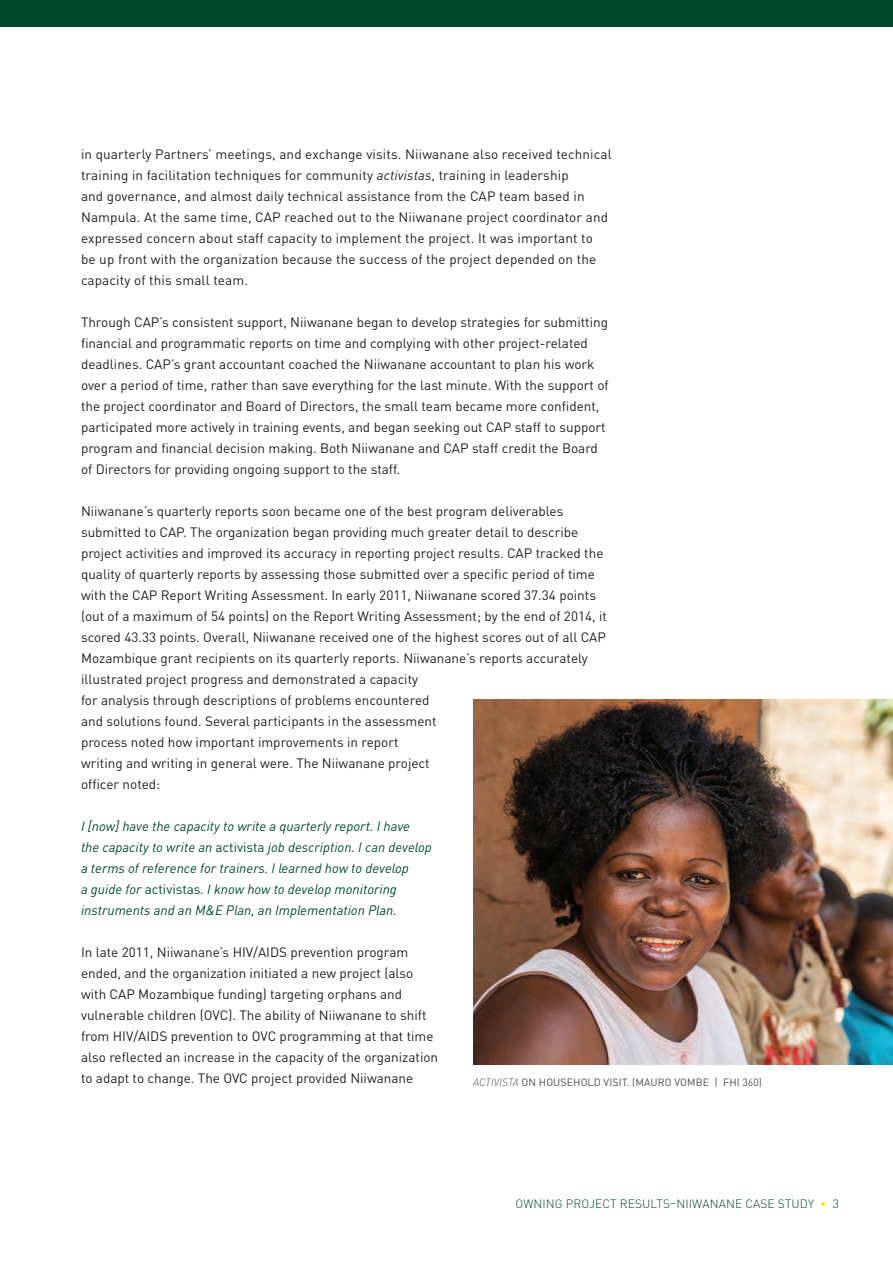
<style>
.page{position:relative;width:893px;height:1263px;background:#fff}
.page>*{position:absolute;margin:0;border:0;box-sizing:border-box;transform-origin:0 0}
.t1{font:13.5px/21px "DIN Pro";color:#231f20}
.quote{font:italic 13.5px/21px "DINOT";color:#01482e}
.t2{font:300 12px "DINOT";letter-spacing:.01em;color:#01482e}
.photo_caption{font:10.5px "DIN Pro";letter-spacing:.01em;color:#4b4c4d}
.s1{font-family:"DINOT";font-style:italic}
.s2{font-style:normal}
.s3{font-family:"DINOT";font-weight:300;font-style:italic}
.s4{color:#f9e806}
</style>
<div class="page">
<div style="left:0;top:0;width:893px;height:27px;background:#01482e"></div>
<img style="left:473px;top:699px;width:420px;height:365px">
<p class="t1" style="left:81px;top:143px;width:532px">in quarterly Partners’ meetings, and exchange visits. Niiwanane also received technical training in facilitation techniques for community <span class="s1">activistas</span>, training in leadership<br>and governance, and almost daily technical assistance from the CAP team based in Nampula. At the same time, CAP reached out to the Niiwanane project coordinator and expressed concern about staff capacity to implement the project. It was important to<br>be up front with the organization because the success of the project depended on the capacity of this small team.</p>
<p class="t1" style="left:81px;top:311px;width:529px">Through CAP’s consistent support, Niiwanane began to develop strategies for submitting financial and programmatic reports on time and complying with other project-related deadlines. CAP’s grant accountant coached the Niiwanane accountant to plan his work over a period of time, rather than save everything for the last minute. With the support of the project coordinator and Board of Directors, the small team became more confident, participated more actively in training events, and began seeking out CAP staff to support program and financial decision making. Both Niiwanane and CAP staff credit the Board of Directors for providing ongoing support to the staff.</p>
<p class="t1" style="left:81px;top:500px;width:527px">Niiwanane’s quarterly reports soon became one of the best program deliverables submitted to CAP. The organization began providing much greater detail to describe project activities and improved its accuracy in reporting project results. CAP tracked the quality of quarterly reports by assessing those submitted over a specific period of time with the CAP Report Writing Assessment. In early 2011, Niiwanane scored 37.34 points (out of a maximum of 54 points) on the Report Writing Assessment; by the end of 2014, it scored 43.33 points. Overall, Niiwanane received one of the highest scores out of all CAP Mozambique grant recipients on its quarterly reports. Niiwanane’s reports accurately illustrated project progress and demonstrated a capacity<br>for analysis through descriptions of problems encountered<br>and solutions found. Several participants in the assessment<br>process noted how important improvements in report<br>writing and writing in general were. The Niiwanane project<br>officer noted:</p>
<p class="quote" style="left:81px;top:816px;width:352px">I [now] have the capacity to write a quarterly report. I have<br>the capacity to write an <span class="s2">activista</span> job description. I can develop a terms of reference for trainers. I learned how to develop<br>a guide for <span class="s2">activistas</span>. I know how to develop monitoring instruments and an M&amp;E Plan, an Implementation Plan.</p>
<p class="t1" style="left:81px;top:941px;width:359px">In late 2011, Niiwanane’s HIV/AIDS prevention program ended, and the organization initiated a new project (also with CAP Mozambique funding) targeting orphans and vulnerable children (OVC). The ability of Niiwanane to shift from HIV/AIDS prevention to OVC programming at that time also reflected an increase in the capacity of the organization to adapt to change. The OVC project provided Niiwanane</p>
<p class="photo_caption" style="left:473px;top:1074px;width:290px"><span class="s3">ACTIVISTA</span> ON HOUSEHOLD VISIT. (MAURO VOMBE | FHI 360)</p>
<p class="t2" style="left:515px;top:1196px;width:325px">OWNING PROJECT RESULTS–NIIWANANE CASE STUDY <span class="s4">•</span> 3</p>
</div>
